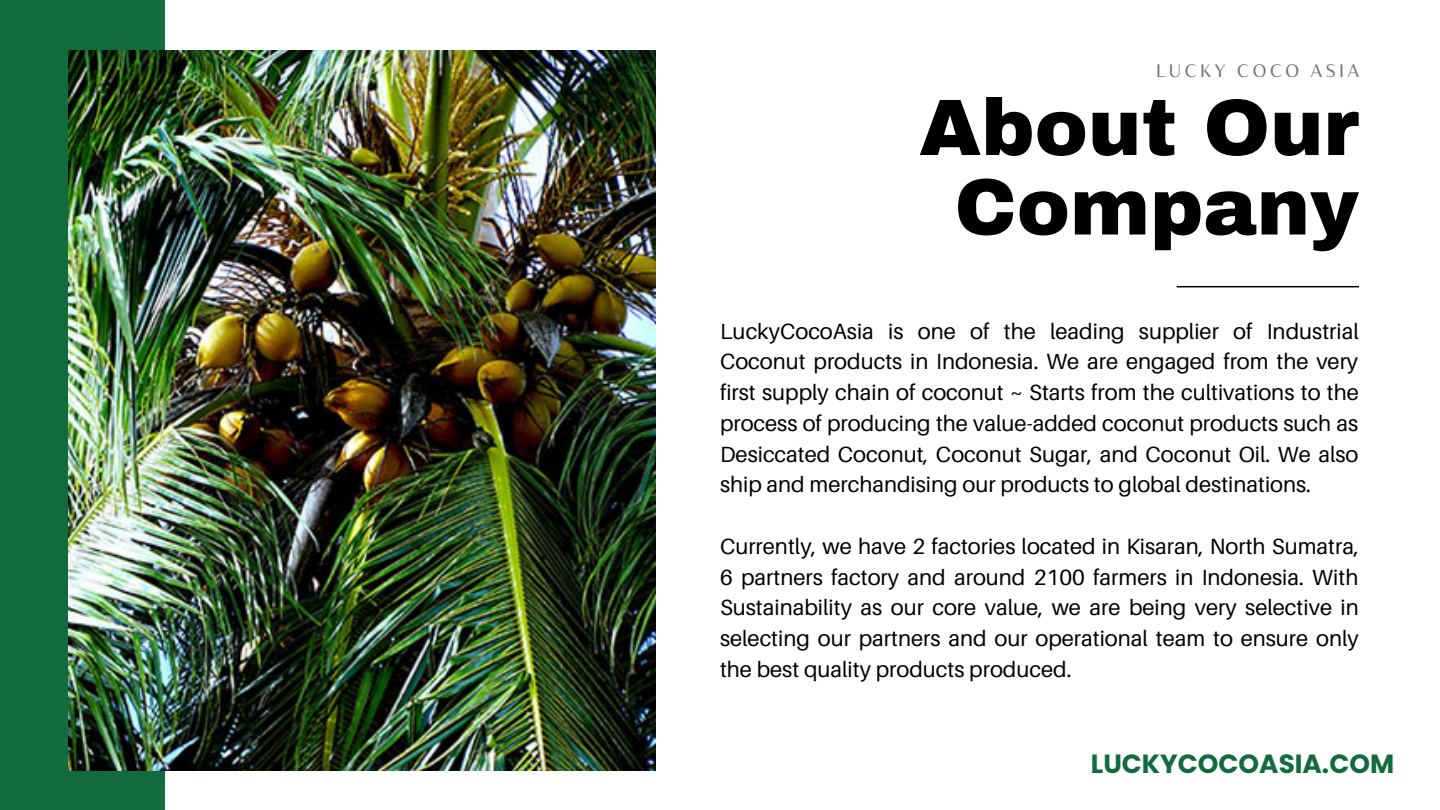
<style>
.page{position:relative;width:1440px;height:810px;background:#fff}
.page>*{position:absolute;margin:0;border:0;box-sizing:border-box;transform-origin:0 0}
.t1{font:900 80px "Archivo";color:#000}
.t2{font:700 26.3px "Poppins";color:#126a3f}
.t3{font:22px/30.8px "Aileron";color:#000;text-align:justify}
.t4{font:18px "Blacker Sans Text";letter-spacing:.2em;color:#737373}
</style>
<div class="page">
<div style="left:0;top:0;width:164px;height:810px;background:#126a3f"></div>
<img style="left:69px;top:50px;width:587px;height:720px">
<hr style="left:1177px;top:286px;width:182px;height:1px;background:#000">
<p class="t4" style="left:1156px;top:59px;width:204px">LUCKY COCO ASIA</p>
<p class="t1" style="left:919px;top:85px;width:441px">About Our</p>
<p class="t1" style="left:954px;top:164px;width:406px">Company</p>
<p class="t3" style="left:720px;top:315px;width:640px">LuckyCocoAsia is one of the leading supplier of Industrial Coconut products in Indonesia. We are engaged from the very first supply chain of coconut ~ Starts from the cultivations to the process of producing the value-added coconut products such as Desiccated Coconut, Coconut Sugar, and Coconut Oil. We also ship and merchandising our products to global destinations.</p>
<p class="t3" style="left:720px;top:530px;width:640px">Currently, we have 2 factories located in Kisaran, North Sumatra, 6 partners factory and around 2100 farmers in Indonesia. With Sustainability as our core value, we are being very selective in selecting our partners and our operational team to ensure only the best quality products produced.</p>
<p class="t2" style="left:1091px;top:746px;width:305px">LUCKYCOCOASIA.COM</p>
</div>
